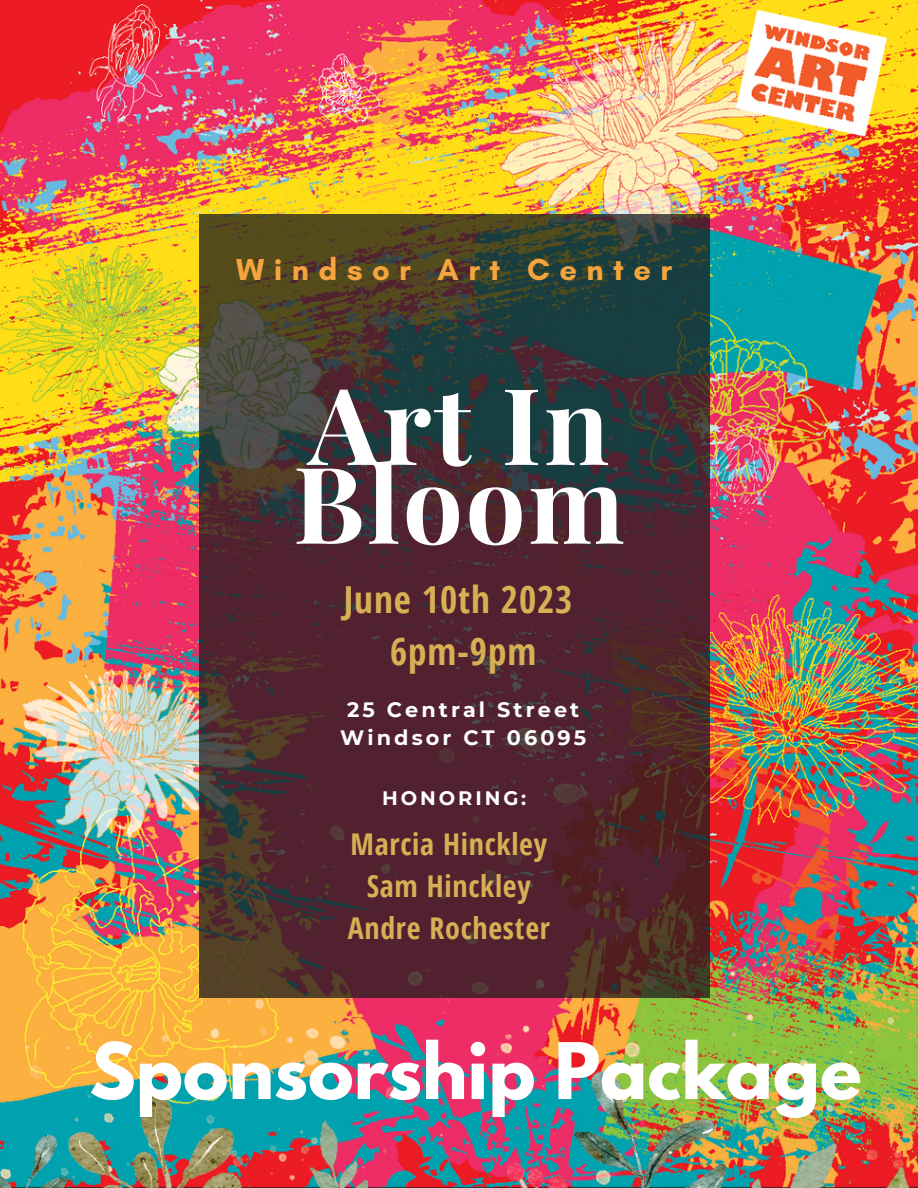
<style>
.page{position:relative;width:918px;height:1188px;background:#fff}
.page>*{position:absolute;margin:0;border:0;box-sizing:border-box;transform-origin:0 0}
.t1{font:700 106.5px/78.8px "Playfair Display";letter-spacing:.025em;color:#fff}
.t2{font:700 69px "League Spartan";color:#fff}
.t3{font:700 37.2px/51.8px "Open Sans Condensed";letter-spacing:.025em;color:#d8af54;text-align:center}
.t4{font:700 30.9px "Glacial Indifference";letter-spacing:.305em;color:#f6a43d}
.t5{font:700 30px/41.7px "Open Sans Condensed";letter-spacing:.025em;color:#d8af54;text-align:center}
.t6{font:700 20.85px/28.2px "Montserrat";letter-spacing:.15em;color:#fff;text-align:center}
.t7{font:700 19.5px "Montserrat";letter-spacing:.15em;color:#fff}
</style>
<div class="page">
<img style="left:0;top:0;width:918px;height:639px">
<img style="left:0;top:639px;width:918px;height:549px">
<svg style="left:199px;top:215px;width:511px;height:783px;background:#462e30"></svg>
<p class="t4" style="left:236px;top:250px;width:438px">Windsor Art Center</p>
<h1 class="t1" style="left:293px;top:382px;width:333px">Art In<br>Bloom</h1>
<p class="t3" style="left:344px;top:573px;width:230px">June 10th 2023<br>6pm-9pm</p>
<p class="t6" style="left:340px;top:695px;width:248px">25 Central Street<br>Windsor CT 06095</p>
<p class="t7" style="left:382px;top:787px;width:146px">HONORING:</p>
<p class="t5" style="left:348px;top:823px;width:204px">Marcia Hinckley<br>Sam Hinckley<br>Andre Rochester</p>
<h2 class="t2" style="left:89px;top:1037px;width:774px">Sponsorship Package</h2>
</div>
